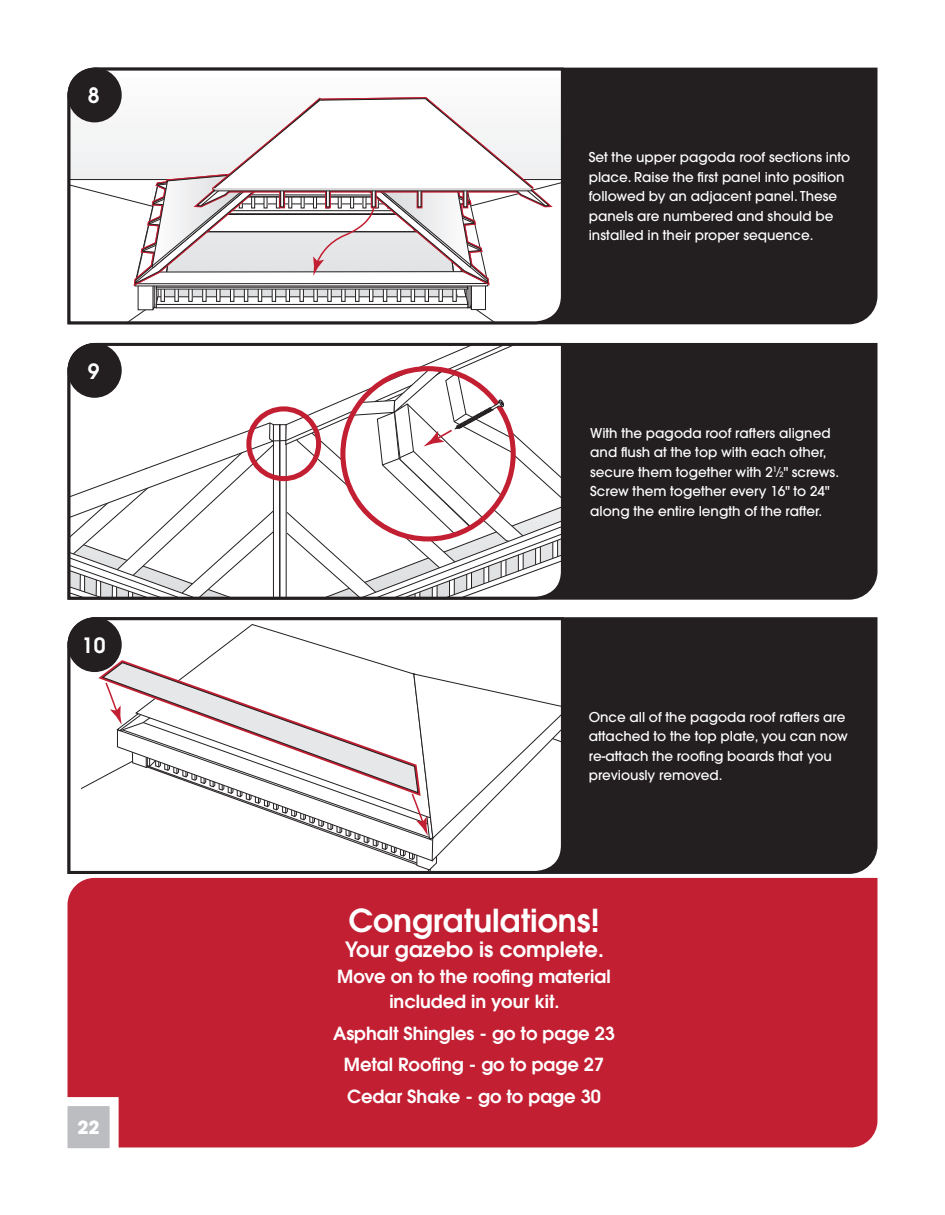
<style>
.page{position:relative;width:945px;height:1215px;background:#fff}
.page>*{position:absolute;margin:0;border:0;box-sizing:border-box;transform-origin:0 0}
.t1{font:600 31.5px "Avant Garde";color:#fff}
.t2{font:600 21px "Avant Garde";color:#fff}
.t3{font:600 18px/31.5px "Avant Garde";color:#fff;text-align:center}
.t4{font:700 18px "Avant Garde";color:#fff}
.t5{font:500 13.5px/19.5px "Avant Garde";color:#fff}
.s1{font-size:7.35px}
</style>
<div class="page">
<div style="left:565px;top:67px;width:313px;height:258px;background:#231f20"></div>
<svg style="left:67px;top:67px;width:498px;height:258px"></svg>
<div style="left:68px;top:68px;width:54px;height:54px;background:#231f20;border-radius:50%"></div>
<div style="left:565px;top:617px;width:313px;height:257px;background:#231f20"></div>
<svg style="left:67px;top:617px;width:498px;height:257px"></svg>
<div style="left:68px;top:617px;width:54px;height:55px;background:#231f20;border-radius:50%"></div>
<div style="left:565px;top:343px;width:313px;height:257px;background:#231f20"></div>
<svg style="left:67px;top:342px;width:498px;height:258px"></svg>
<div style="left:68px;top:343px;width:54px;height:55px;background:#231f20;border-radius:50%"></div>
<div style="left:68px;top:878px;width:810px;height:270px;background:#c31f32"></div>
<svg style="left:67px;top:1093px;width:56px;height:56px"></svg>
<h2 class="t2" style="left:88px;top:82px;width:13px">8</h2>
<h2 class="t2" style="left:88px;top:357px;width:13px">9</h2>
<h2 class="t2" style="left:82px;top:632px;width:25px">10</h2>
<h3 class="t4" style="left:77px;top:1116px;width:24px">22</h3>
<p class="t5" style="left:589px;top:148px;width:263px">Set the upper pagoda roof sections into place. Raise the first panel into position followed by an adjacent panel. These panels are numbered and should be installed in their proper sequence.</p>
<p class="t5" style="left:590px;top:423px;width:250px">With the pagoda roof rafters aligned and flush at the top with each other, secure them together with 2<sup>1</sup>⁄<span class="s1">2</span>" screws.<br>Screw them together every 16" to 24" along the entire length of the rafter.</p>
<p class="t5" style="left:589px;top:707px;width:261px">Once all of the pagoda roof rafters are attached to the top plate, you can now re-attach the roofing boards that you previously removed.</p>
<h1 class="t1" style="left:348px;top:900px;width:253px">Congratulations!</h1>
<h2 class="t2" style="left:345px;top:936px;width:260px">Your gazebo is complete.</h2>
<h3 class="t3" style="left:337px;top:963px;width:275px;line-height:25.5px">Move on to the roofing material included in your kit.</h3>
<h3 class="t3" style="left:333px;top:1017px;width:283px">Asphalt Shingles - go to page 23<br>Metal Roofing - go to page 27<br>Cedar Shake - go to page 30</h3>
</div>
